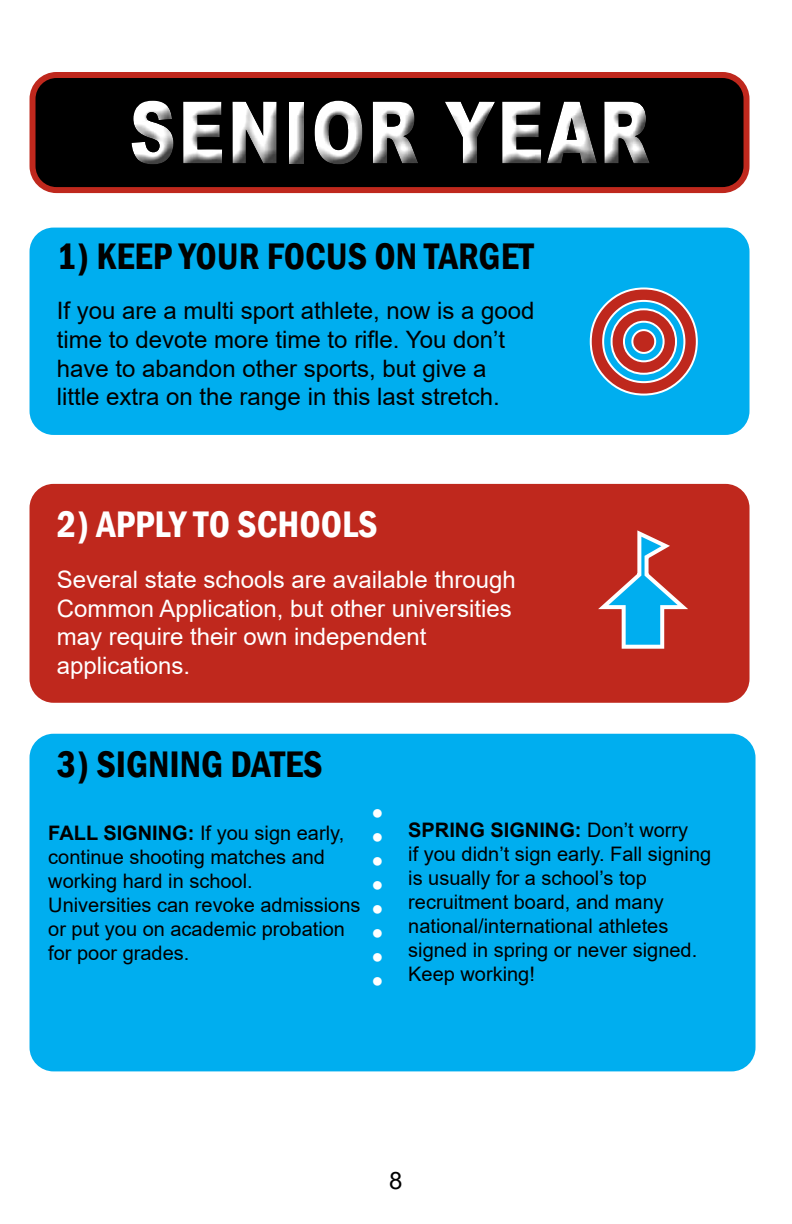
<style>
.page{position:relative;width:792px;height:1224px;background:#fff}
.page>*{position:absolute;margin:0;border:0;box-sizing:border-box;transform-origin:0 0}
.t1{font:900 86px "Arial";letter-spacing:.04em;color:#fff;scale:.75 1}
.t2{font:600 condensed 38px "Franklin Gothic";color:#000}
.t3{font:600 condensed 38px "Franklin Gothic";color:#fff}
.t4{font:24px/28.8px "Arial";color:#000}
.t5{font:24px/28.8px "Arial";color:#fff}
.t6{font:20px/24px "Arial";color:#000}
.t7{font:20px/24px "Arial";color:#fff;text-align:justify}
.s1{font-weight:700}
</style>
<div class="page">
<div style="left:30px;top:734px;width:726px;height:337px;background:#00aeef;border-radius:24px"></div>
<div style="left:30px;top:484px;width:720px;height:219px;background:#bf281d;border-radius:24px"></div>
<div style="left:30px;top:228px;width:720px;height:207px;background:#00aeef;border-radius:24px"></div>
<div style="left:33px;top:75px;width:714px;height:115px;background:#000;border-radius:24px"></div>
<div style="left:30px;top:72px;width:720px;height:121px;border:6px solid #bf281d;border-radius:24px"></div>
<div style="left:123px;top:99px;width:541px;height:80px;background:#000;opacity:.75"></div>
<h1 class="t1" style="left:129px;top:70px;width:695px">SENIOR YEAR</h1>
<h2 class="t2" style="left:57px;top:231px;width:478px">1) KEEP YOUR FOCUS ON TARGET</h2>
<p class="t4" style="left:57px;top:296px;width:479px">If you are a multi sport athlete, now is a good time to devote more time to rifle. You don’t have to abandon other sports, but give a little extra on the range in this last stretch.</p>
<h2 class="t3" style="left:57px;top:499px;width:322px">2) APPLY TO SCHOOLS</h2>
<p class="t5" style="left:57px;top:565px;width:460px">Several state schools are available through Common Application, but other universities may require their own independent applications.</p>
<h2 class="t2" style="left:57px;top:739px;width:267px">3) SIGNING DATES</h2>
<p class="t7" style="left:372px;top:800px;width:14px">● ● ● ● ● ● ● ●</p>
<p class="t6" style="left:48px;top:821px;width:314px"><span class="s1">FALL SIGNING:</span> If you sign early, continue shooting matches and working hard in school.<br>Universities can revoke admissions or put you on academic probation for poor grades.</p>
<p class="t6" style="left:408px;top:818px;width:305px"><span class="s1">SPRING SIGNING:</span> Don’t worry<br>if you didn’t sign early. Fall signing is usually for a school’s top recruitment board, and many national/international athletes signed in spring or never signed.<br>Keep working!</p>
<p class="t4" style="left:389px;top:1166px;width:15px">8</p>
</div>
